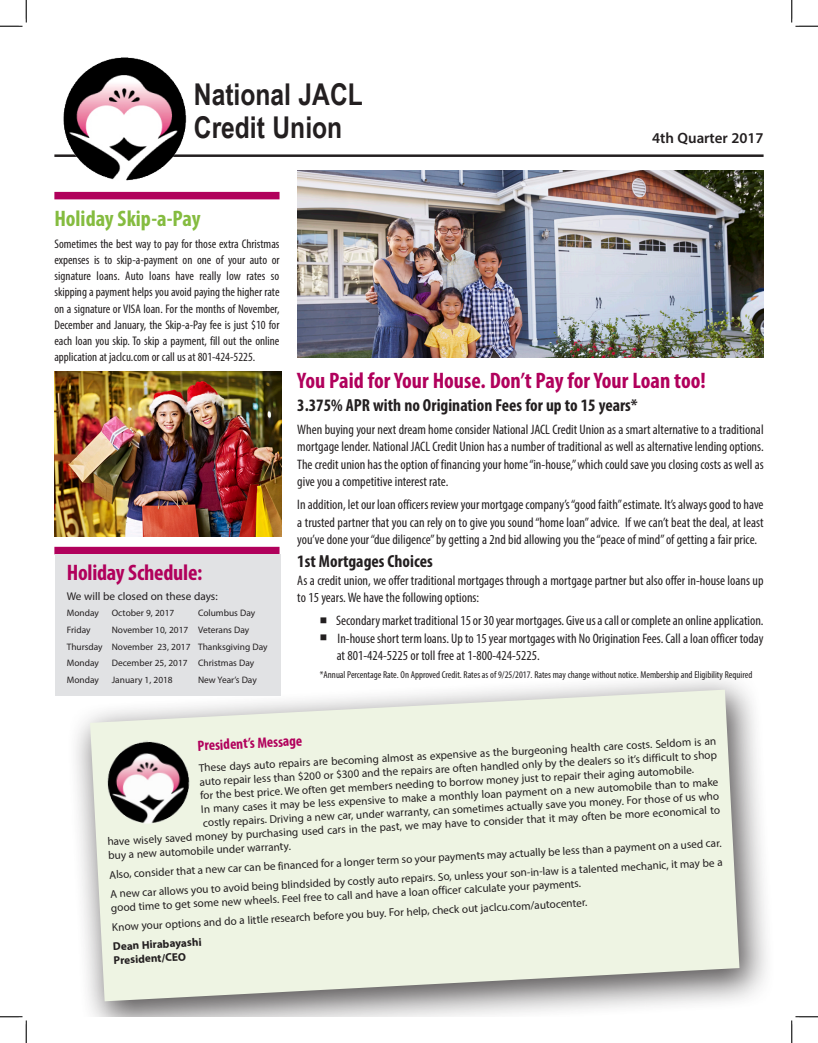
<style>
.page{position:relative;width:818px;height:1043px;background:#fff}
.page>*{position:absolute;margin:0;border:0;box-sizing:border-box;transform-origin:0 0}
.Body{font:700 30px "Arial Narrow";color:#231f20}
.Body-2{font:700 condensed 22.5px "Myriad Pro";color:#b1015c}
.Body-3{font:700 condensed 22.5px "Myriad Pro";color:#85bc40}
.Heading{font:700 condensed 22.5px "Myriad Pro";letter-spacing:-.01em;color:#b1015c}
.Body-4{font:700 condensed 17.5px "Myriad Pro";color:#231f20}
.Heading-2{font:700 condensed 15px "Myriad Pro";color:#b1015c}
.t1{font:600 15px "Myriad Pro";color:#231f20}
.Body-5{font:condensed 13.75px/17.5px "Myriad Pro";color:#231f20;text-align:justify}
.Body-6{font:condensed 12.5px/16.2px "Myriad Pro";color:#231f20;text-align:justify}
.Body-7{font:11.25px/13.8px "Myriad Pro";color:#231f20;text-align:justify}
.Body-8{font:700 11.25px "Myriad Pro";color:#231f20}
.Heading-3{font:11.25px "Myriad Pro";color:#231f20}
.Body-9{font:condensed 10px "Myriad Pro";color:#231f20}
.Footnote{font:9.38px "Myriad Pro";color:#231f20}
</style>
<div class="page">
<hr style="left:54px;top:154px;width:709px;height:3px;background:#231f20">
<img style="left:54px;top:57px;width:135px;height:124px">
<div style="left:66px;top:670px;width:709px;height:346px;background:#231f20;opacity:.75"></div>
<svg style="left:90px;top:689px;width:649px;height:312px;background:#e8eddf"></svg>
<img style="left:103px;top:737px;width:94px;height:92px">
<div style="left:54px;top:547px;width:225px;height:7px;background:#b1015c"></div>
<div style="left:55px;top:554px;width:225px;height:141px;background:#e1e2e4"></div>
<img style="left:297px;top:170px;width:466px;height:188px">
<div style="left:54px;top:192px;width:225px;height:7px;background:#b1015c"></div>
<img style="left:54px;top:371px;width:227px;height:165px">
<svg style="left:0;top:0;width:27px;height:27px"></svg>
<svg style="left:0;top:1016px;width:27px;height:26px"></svg>
<svg style="left:791px;top:0;width:27px;height:27px"></svg>
<svg style="left:791px;top:1016px;width:27px;height:26px"></svg>
<p class="Body" style="left:194px;top:72px;width:170px">National JACL</p>
<p class="Body" style="left:194px;top:105px;width:150px">Credit Union</p>
<p class="Body-3" style="left:54px;top:204px;width:148px">Holiday Skip-a-Pay</p>
<p class="Body-6" style="left:54px;top:235px;width:227px">Sometimes the best way to pay for those extra Christmas expenses is to skip-a-payment on one of your auto or signature loans. Auto loans have really low rates so skipping a payment helps you avoid paying the higher rate on a signature or VISA loan. For the months of November, December and January, the Skip-a-Pay fee is just $10 for each loan you skip. To skip a payment, fill out the online application at jaclcu.com or call us at 801-424-5225.</p>
<p class="t1" style="left:652px;top:128px;width:113px">4th Quarter 2017</p>
<p class="Heading" style="left:67px;top:558px;width:137px">Holiday Schedule:</p>
<p class="Heading-3" style="left:67px;top:589px;width:152px">We will be closed on these days:</p>
<p class="Footnote" style="left:67px;top:607px;width:34px">Monday</p>
<p class="Footnote" style="left:112px;top:607px;width:64px">October 9, 2017</p>
<p class="Footnote" style="left:198px;top:607px;width:59px">Columbus Day</p>
<p class="Footnote" style="left:67px;top:624px;width:25px">Friday</p>
<p class="Footnote" style="left:112px;top:624px;width:139px">November 10, 2017 Veterans Day</p>
<p class="Footnote" style="left:67px;top:641px;width:202px">Thursday November 23, 2017 Thanksgiving Day</p>
<p class="Footnote" style="left:67px;top:657px;width:34px">Monday</p>
<p class="Footnote" style="left:112px;top:657px;width:144px">December 25, 2017 Christmas Day</p>
<p class="Footnote" style="left:67px;top:674px;width:34px">Monday</p>
<p class="Footnote" style="left:112px;top:674px;width:62px">January 1, 2018</p>
<p class="Footnote" style="left:198px;top:674px;width:60px">New Year’s Day</p>
<p class="Body-2" style="left:297px;top:366px;width:410px">You Paid for Your House. Don’t Pay for Your Loan too!</p>
<p class="Body-4" style="left:297px;top:394px;width:342px">3.375% APR with no Origination Fees for up to 15 years*</p>
<p class="Body-5" style="left:297px;top:420px;width:468px">When buying your next dream home consider National JACL Credit Union as a smart alternative to a traditional mortgage lender. National JACL Credit Union has a number of traditional as well as alternative lending options.<br>The credit union has the option of financing your home “in-house,” which could save you closing costs as well as give you a competitive interest rate.</p>
<p class="Body-5" style="left:297px;top:496px;width:467px">In addition, let our loan officers review your mortgage company’s “good faith” estimate. It’s always good to have a trusted partner that you can rely on to give you sound “home loan” advice. If we can’t beat the deal, at least you’ve done your “due diligence” by getting a 2nd bid allowing you the “peace of mind” of getting a fair price.</p>
<p class="Body-4" style="left:297px;top:550px;width:137px">1st Mortgages Choices</p>
<p class="Body-5" style="left:297px;top:571px;width:467px">As a credit union, we offer traditional mortgages through a mortgage partner but also offer in-house loans up to 15 years. We have the following options:</p>
<p class="Body-5" style="left:320px;top:611px;width:445px">■ Secondary market traditional 15 or 30 year mortgages. Give us a call or complete an online application.</p>
<p class="Body-5" style="left:337px;top:629px;width:428px;text-indent:-17px">■ In-house short term loans. Up to 15 year mortgages with No Origination Fees. Call a loan officer today at 801-424-5225 or toll free at 1-800-424-5225.</p>
<p class="Body-9" style="left:320px;top:668px;width:434px">*Annual Percentage Rate. On Approved Credit. Rates as of 9/25/2017. Rates may change without notice. Membership and Eligibility Required</p>
<p class="Heading-2" style="left:197px;top:736px;width:106px;rotate:-3deg">President’s Message</p>
<p class="Body-7" style="left:198px;top:761px;width:519px;rotate:-3deg">These days auto repairs are becoming almost as expensive as the burgeoning health care costs. Seldom is an auto repair less than $200 or $300 and the repairs are often handled only by the dealers so it’s difficult to shop for the best price. We often get members needing to borrow money just to repair their aging automobile.</p>
<p class="Body-7" style="left:201px;top:802px;width:519px;rotate:-3deg">In many cases it may be less expensive to make a monthly loan payment on a new automobile than to make</p>
<p class="Body-7" style="left:203px;top:815px;width:518px;rotate:-3deg">costly repairs. Driving a new car, under warranty, can sometimes actually save you money. For those of us who</p>
<p class="Body-7" style="left:107px;top:834px;width:614px;rotate:-3deg">have wisely saved money by purchasing used cars in the past, we may have to consider that it may often be more economical to</p>
<p class="Body-7" style="left:108px;top:848px;width:184px;rotate:-3deg">buy a new automobile under warranty.</p>
<p class="Body-7" style="left:109px;top:867px;width:614px;rotate:-3deg">Also, consider that a new car can be financed for a longer term so your payments may actually be less than a payment on a used car.</p>
<p class="Body-7" style="left:110px;top:887px;width:614px;rotate:-3deg">A new car allows you to avoid being blindsided by costly auto repairs. So, unless your son-in-law is a talented mechanic, it may be a good time to get some new wheels. Feel free to call and have a loan officer calculate your payments.</p>
<p class="Body-7" style="left:112px;top:920px;width:477px;rotate:-3deg">Know your options and do a little research before you buy. For help, check out jaclcu.com/autocenter.</p>
<p class="Body-8" style="left:113px;top:939px;width:90px;rotate:-3deg">Dean Hirabayashi</p>
<p class="Body-8" style="left:113px;top:953px;width:74px;rotate:-3deg">President/CEO</p>
</div>
